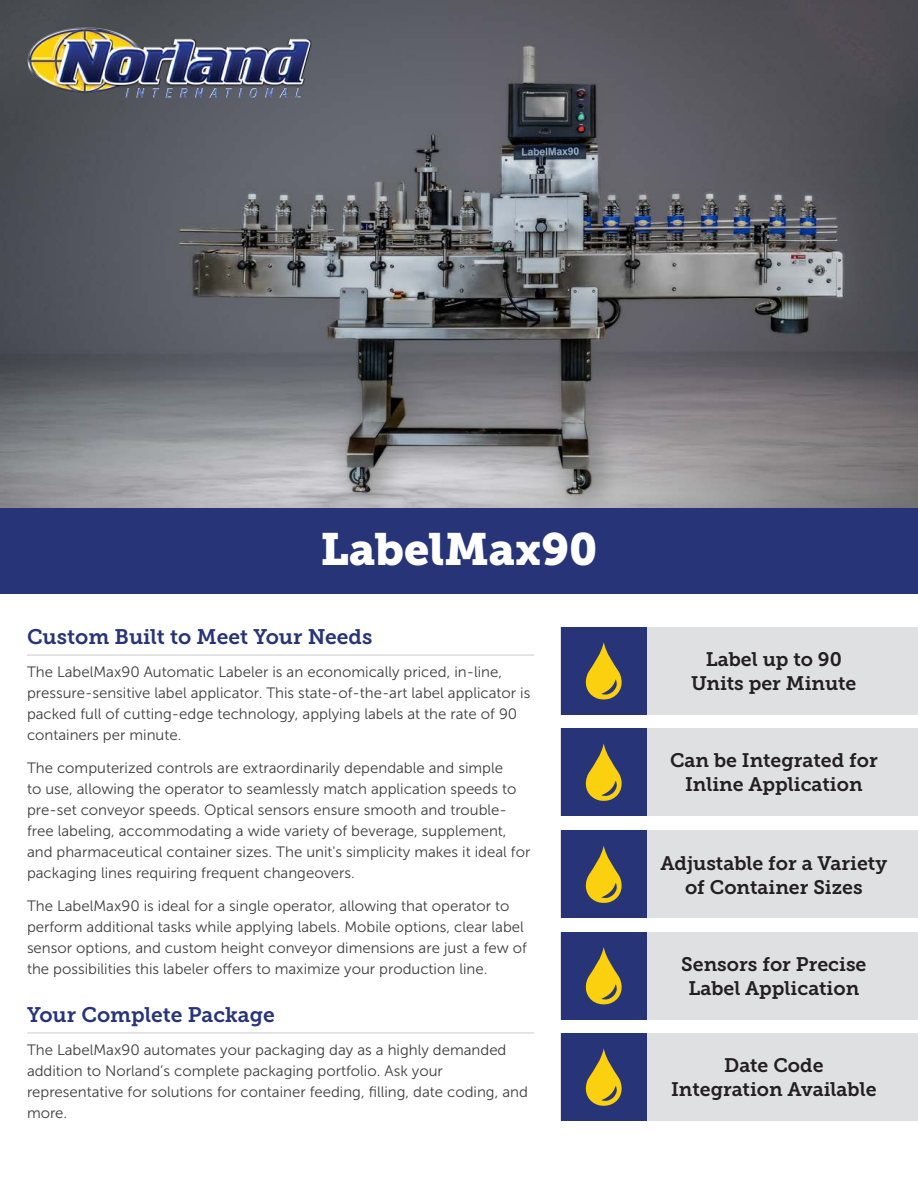
<style>
.page{position:relative;width:918px;height:1188px;background:#fff}
.page>*{position:absolute;margin:0;border:0;box-sizing:border-box;transform-origin:0 0}
.Main_Page_Header{font:45px "Museo Slab 900";color:#fff}
.Subheader{font:21px "Museo Slab 700";color:#273578}
.Benefits{font:19.5px/24px "Museo Slab 700";color:#231f20;text-align:center}
.Body{font:15px/21px "Museo Sans 300";color:#3e3e3f}
</style>
<div class="page">
<div style="left:0;top:507px;width:918px;height:87px;background:#273578"></div>
<img style="left:0;top:0;width:918px;height:508px">
<hr style="left:27px;top:654px;width:507px;height:2px;background:#dcdddf">
<hr style="left:27px;top:1032px;width:507px;height:2px;background:#dcdddf">
<div style="left:561px;top:729px;width:357px;height:87px;background:#dfe0e2"></div>
<div style="left:561px;top:627px;width:357px;height:88px;background:#dfe0e2"></div>
<div style="left:561px;top:932px;width:357px;height:87px;background:#dfe0e2"></div>
<div style="left:561px;top:1033px;width:357px;height:87px;background:#dfe0e2"></div>
<div style="left:561px;top:830px;width:357px;height:88px;background:#dfe0e2"></div>
<div style="left:561px;top:627px;width:85px;height:88px;background:#273578"></div>
<div style="left:561px;top:728px;width:85px;height:88px;background:#273578"></div>
<div style="left:561px;top:831px;width:85px;height:87px;background:#273578"></div>
<div style="left:561px;top:932px;width:85px;height:87px;background:#273578"></div>
<div style="left:561px;top:1033px;width:85px;height:87px;background:#273578"></div>
<img style="left:12px;top:16px;width:313px;height:110px">
<svg style="left:585px;top:642px;width:37px;height:57px"></svg>
<svg style="left:585px;top:743px;width:37px;height:58px"></svg>
<svg style="left:585px;top:846px;width:37px;height:57px"></svg>
<svg style="left:585px;top:947px;width:37px;height:57px"></svg>
<svg style="left:585px;top:1048px;width:37px;height:58px"></svg>
<p class="Main_Page_Header" style="left:321px;top:524px;width:278px">LabelMax90</p>
<p class="Subheader" style="left:27px;top:625px;width:347px">Custom Built to Meet Your Needs</p>
<p class="Body" style="left:27px;top:662px;width:505px">The LabelMax90 Automatic Labeler is an economically priced, in-line, pressure-sensitive label applicator. This state-of-the-art label applicator is packed full of cutting-edge technology, applying labels at the rate of 90 containers per minute.</p>
<p class="Body" style="left:27px;top:758px;width:505px">The computerized controls are extraordinarily dependable and simple<br>to use, allowing the operator to seamlessly match application speeds to pre-set conveyor speeds. Optical sensors ensure smooth and trouble&shy;free labeling, accommodating a wide variety of beverage, supplement, and pharmaceutical container sizes. The unit's simplicity makes it ideal for packaging lines requiring frequent changeovers.</p>
<p class="Body" style="left:27px;top:896px;width:502px">The LabelMax90 is ideal for a single operator, allowing that operator to perform additional tasks while applying labels. Mobile options, clear label sensor options, and custom height conveyor dimensions are just a few of the possibilities this labeler offers to maximize your production line.</p>
<p class="Subheader" style="left:27px;top:1003px;width:249px">Your Complete Package</p>
<p class="Body" style="left:27px;top:1039px;width:502px">The LabelMax90 automates your packaging day as a highly demanded addition to Norland’s complete packaging portfolio. Ask your representative for solutions for container feeding, filling, date coding, and more.</p>
<p class="Benefits" style="left:706px;top:647px;width:138px">Label up to 90</p>
<p class="Benefits" style="left:691px;top:671px;width:167px">Units per Minute</p>
<p class="Benefits" style="left:670px;top:749px;width:209px">Can be Integrated for<br>Inline Application</p>
<p class="Benefits" style="left:661px;top:851px;width:228px">Adjustable for a Variety of Container Sizes</p>
<p class="Benefits" style="left:681px;top:952px;width:187px">Sensors for Precise<br>Label Application</p>
<p class="Benefits" style="left:724px;top:1054px;width:101px">Date Code</p>
<p class="Benefits" style="left:671px;top:1078px;width:207px">Integration Available</p>
</div>
